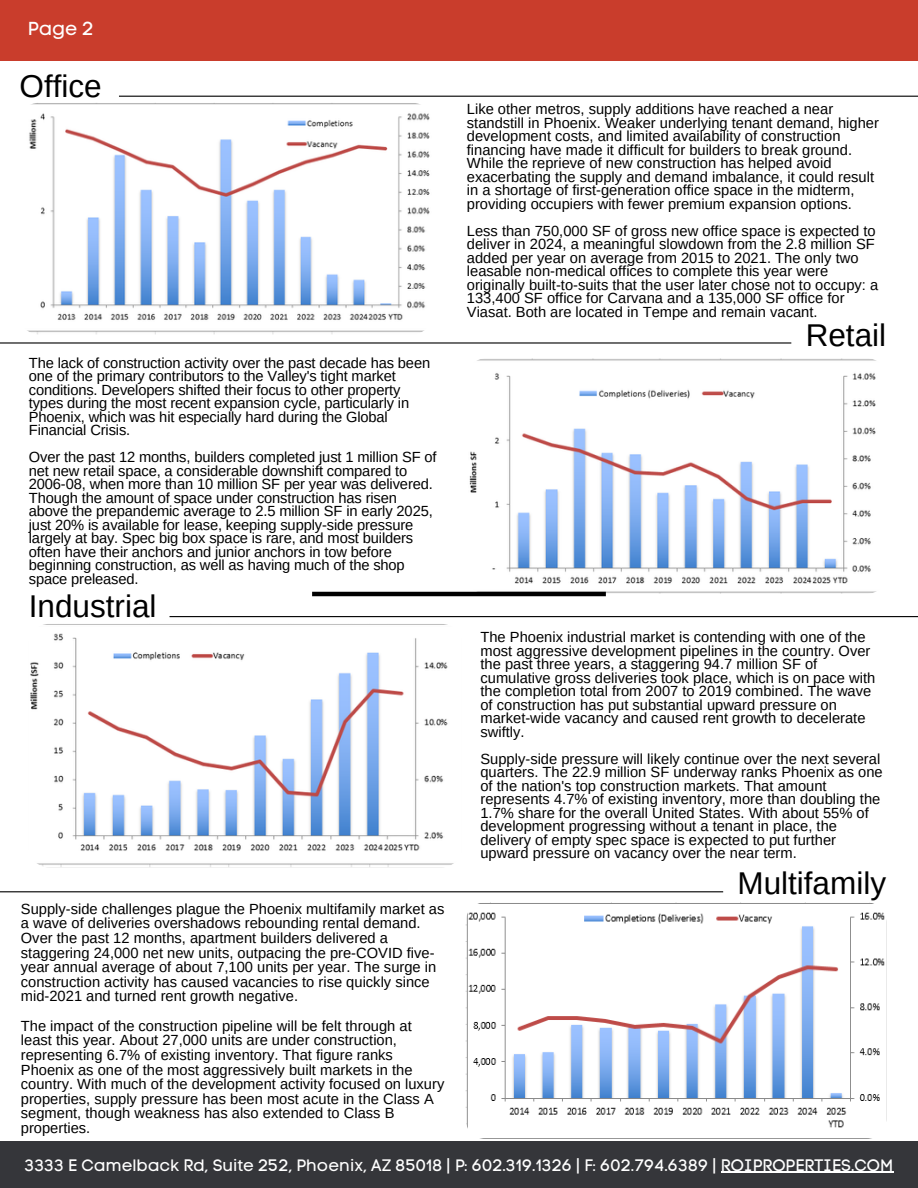
<style>
.page{position:relative;width:918px;height:1188px;background:#fff}
.page>*{position:absolute;margin:0;border:0;box-sizing:border-box;transform-origin:0 0}
.t1{font:31.5px "Arimo";color:#000}
.t2{font:18.75px "Code Pro Normal LC";color:#fff}
.t3{font:16.5px "Code Pro Normal LC";color:#fff}
.t4{font:14.7px/13.5px "Arimo";color:#000}
</style>
<div class="page">
<div style="left:0;top:0;width:918px;height:60px;background:#c93d2c"></div>
<hr style="left:119px;top:96px;width:799px;height:1px;background:#000">
<hr style="left:0;top:342px;width:791px;height:2px;background:#000">
<img style="left:20px;top:103px;width:412px;height:231px;border-radius:19px">
<hr style="left:170px;top:616px;width:748px;height:1px;background:#000">
<img style="left:467px;top:358px;width:419px;height:236px;border-radius:20px">
<img style="left:29px;top:624px;width:433px;height:243px;border-radius:20px">
<img style="left:466px;top:902px;width:420px;height:237px;border-radius:20px">
<hr style="left:0;top:891px;width:723px;height:1px;background:#000">
<div style="left:0;top:1142px;width:918px;height:46px;background:#35363a"></div>
<hr style="left:721px;top:1172px;width:172px;height:1px;background:#fff">
<hr style="left:312px;top:592px;width:294px;height:4px;background:#000">
<p class="t2" style="left:28px;top:17px;width:67px">Page 2</p>
<h1 class="t1" style="left:20px;top:68px;width:84px">Office</h1>
<p class="t4" style="left:29px;top:356px;width:403px">The lack of construction activity over the past decade has been one of the primary contributors to the Valley's tight market conditions. Developers shifted their focus to other property types during the most recent expansion cycle, particularly in Phoenix, which was hit especially hard during the Global Financial Crisis.</p>
<h1 class="t4" style="left:29px;top:450px;width:409px">Over the past 12 months, builders completed just 1 million SF of net new retail space, a considerable downshift compared to 2006-08, when more than 10 million SF per year was delivered.<br>Though the amount of space under construction has risen above the prepandemic average to 2.5 million SF in early 2025, just 20% is available for lease, keeping supply-side pressure largely at bay. Spec big box space is rare, and most builders often have their anchors and junior anchors in tow before beginning construction, as well as having much of the shop space preleased.</h1>
<p class="t1" style="left:29px;top:589px;width:129px">Industrial</p>
<p class="t4" style="left:21px;top:901px;width:425px;line-height:14.7px">Supply-side challenges plague the Phoenix multifamily market as a wave of deliveries overshadows rebounding rental demand.<br>Over the past 12 months, apartment builders delivered a staggering 24,000 net new units, outpacing the pre-COVID five&shy;year annual average of about 7,100 units per year. The surge in construction activity has caused vacancies to rise quickly since mid-2021 and turned rent growth negative.</p>
<p class="t4" style="left:21px;top:1018px;width:425px;line-height:14.7px">The impact of the construction pipeline will be felt through at least this year. About 27,000 units are under construction, representing 6.7% of existing inventory. That figure ranks Phoenix as one of the most aggressively built markets in the country. With much of the development activity focused on luxury properties, supply pressure has been most acute in the Class A segment, though weakness has also extended to Class B properties.</p>
<p class="t4" style="left:467px;top:103px;width:414px">Like other metros, supply additions have reached a near standstill in Phoenix. Weaker underlying tenant demand, higher development costs, and limited availability of construction financing have made it difficult for builders to break ground.<br>While the reprieve of new construction has helped avoid exacerbating the supply and demand imbalance, it could result in a shortage of first-generation office space in the midterm, providing occupiers with fewer premium expansion options.</p>
<p class="t4" style="left:467px;top:224px;width:413px">Less than 750,000 SF of gross new office space is expected to deliver in 2024, a meaningful slowdown from the 2.8 million SF added per year on average from 2015 to 2021. The only two leasable non-medical offices to complete this year were originally built-to-suits that the user later chose not to occupy: a 133,400 SF office for Carvana and a 135,000 SF office for Viasat. Both are located in Tempe and remain vacant.</p>
<p class="t1" style="left:806px;top:317px;width:82px">Retail</p>
<p class="t4" style="left:480px;top:630px;width:396px">The Phoenix industrial market is contending with one of the most aggressive development pipelines in the country. Over the past three years, a staggering 94.7 million SF of cumulative gross deliveries took place, which is on pace with the completion total from 2007 to 2019 combined. The wave of construction has put substantial upward pressure on market-wide vacancy and caused rent growth to decelerate swiftly.</p>
<p class="t4" style="left:480px;top:752px;width:404px">Supply-side pressure will likely continue over the next several quarters. The 22.9 million SF underway ranks Phoenix as one of the nation's top construction markets. That amount represents 4.7% of existing inventory, more than doubling the 1.7% share for the overall United States. With about 55% of development progressing without a tenant in place, the delivery of empty spec space is expected to put further upward pressure on vacancy over the near term.</p>
<h1 class="t1" style="left:737px;top:866px;width:150px">Multifamily</h1>
<p class="t3" style="left:25px;top:1155px;width:870px">3333 E Camelback Rd, Suite 252, Phoenix, AZ 85018 | P: 602.319.1326 | F: 602.794.6389 | ROIPROPERTIES.COM</p>
</div>
